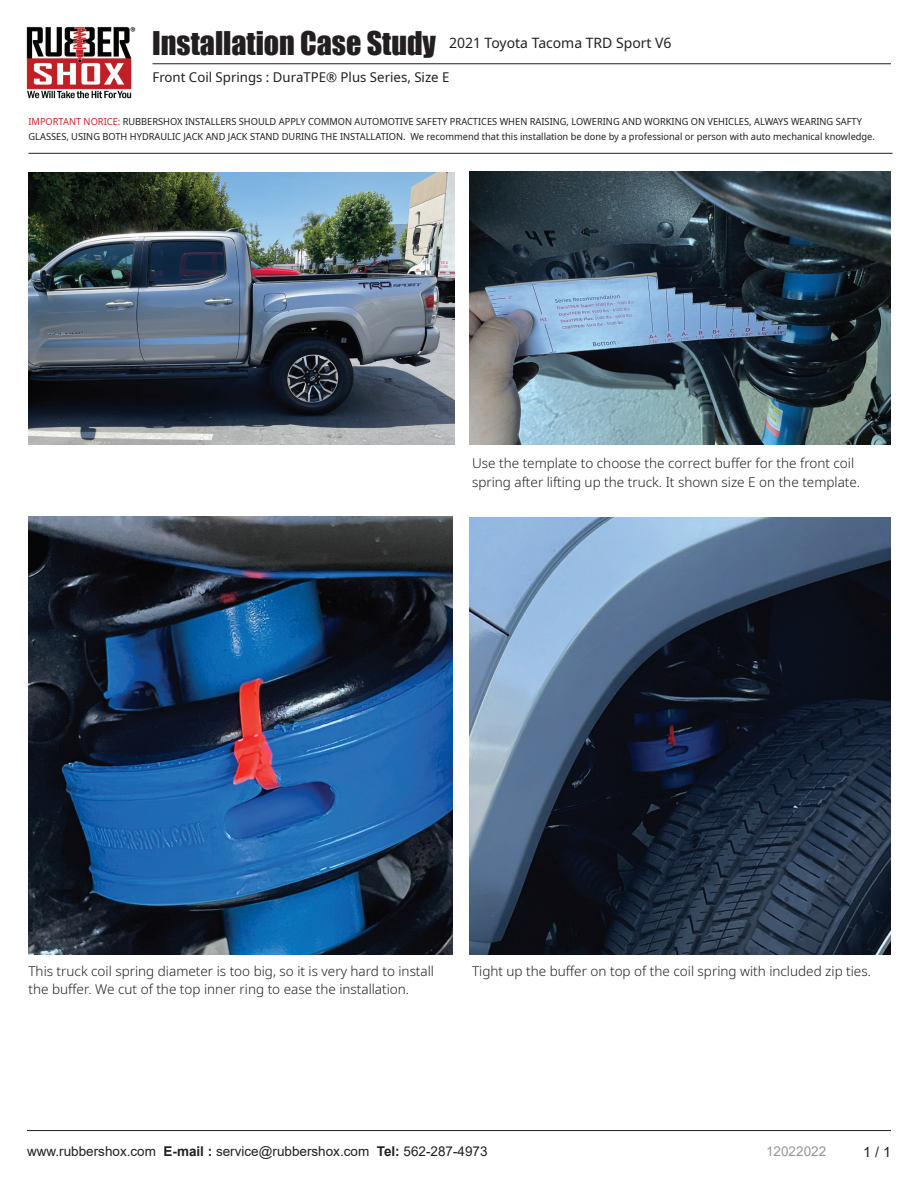
<style>
.page{position:relative;width:918px;height:1188px;background:#fff}
.page>*{position:absolute;margin:0;border:0;box-sizing:border-box;transform-origin:0 0}
.t1{font:14.25px "Noto Sans";color:#231f20}
.t2{font:14.25px "Arial";color:#231f20}
.t3{font:300 13.5px/19px "Noto Sans";color:#231f20}
.t4{font:13.5px "Arial";color:#231f20}
.t5{font:13.5px "Noto Sans";color:#231f20}
.t6{font:13.5px "Arial";color:#939598}
.t7{font:9.75px/15px "Noto Sans";color:#231f20;scale:.95 1}
.s1{font-family:"Impact";font-size:30px}
.s2{color:#d1232a}
.s3{font-weight:700}
</style>
<div class="page">
<hr style="left:27px;top:1130px;width:864px;height:1px;background:#231f20">
<hr style="left:153px;top:64px;width:738px;height:1px;background:#231f20">
<img style="left:26px;top:26px;width:110px;height:73px">
<hr style="left:28px;top:153px;width:864px;height:1px;background:#231f20">
<img style="left:28px;top:517px;width:425px;height:438px">
<img style="left:28px;top:172px;width:427px;height:273px">
<img style="left:470px;top:171px;width:421px;height:274px">
<img style="left:470px;top:517px;width:421px;height:438px">
<h1 class="t1" style="left:152px;top:33px;width:521px"><span class="s1">Installation Case Study</span> 2021 Toyota Tacoma TRD Sport V6</h1>
<h2 class="t5" style="left:153px;top:68px;width:298px">Front Coil Springs : DuraTPE® Plus Series, Size E</h2>
<p class="t7" style="left:28px;top:114px;width:893px"><span class="s2">IMPORTANT NORICE:</span> RUBBERSHOX INSTALLERS SHOULD APPLY COMMON AUTOMOTIVE SAFETY PRACTICES WHEN RAISING, LOWERING AND WORKING ON VEHICLES, ALWAYS WEARING SAFTY<br>GLASSES, USING BOTH HYDRAULIC JACK AND JACK STAND DURING THE INSTALLATION. We recommend that this installation be done by a professional or person with auto mechanical knowledge.</p>
<h2 class="t3" style="left:472px;top:454px;width:390px">Use the template to choose the correct buffer for the front coil spring after lifting up the truck. It shown size E on the template.</h2>
<h2 class="t3" style="left:28px;top:963px;width:407px;line-height:18px">This truck coil spring diameter is too big, so it is very hard to install the buffer. We cut of the top inner ring to ease the installation.</h2>
<h2 class="t3" style="left:472px;top:962px;width:400px">Tight up the buffer on top of the coil spring with included zip ties.</h2>
<h2 class="t4" style="left:27px;top:1142px;width:462px">www.rubbershox.com <span class="s3">E-mail :</span> service@rubbershox.com <span class="s3">Tel:</span> 562-287-4973</h2>
<h2 class="t6" style="left:766px;top:1142px;width:62px">12022022</h2>
<h1 class="t2" style="left:863px;top:1142px;width:29px">1 / 1</h1>
</div>
